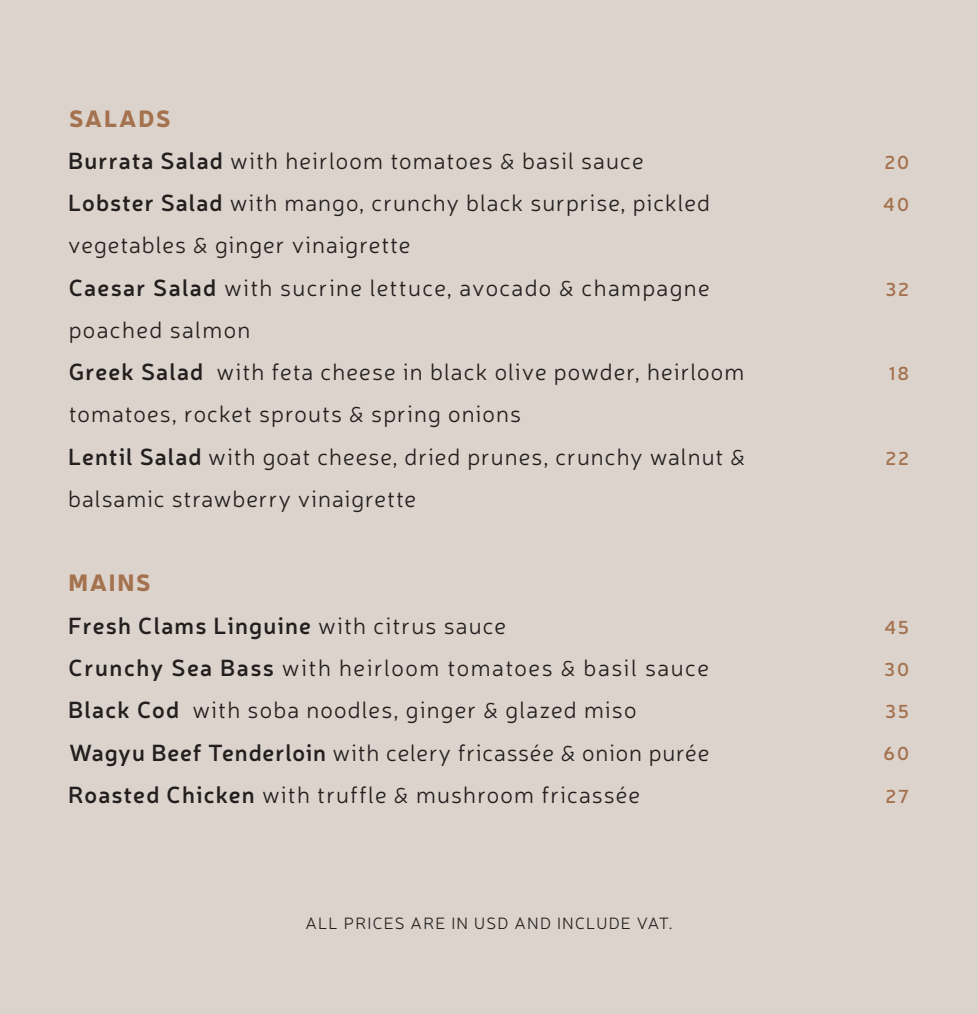
<style>
.page{position:relative;width:978px;height:1014px;background:#fff}
.page>*{position:absolute;margin:0;border:0;box-sizing:border-box;transform-origin:0 0}
.t1{font:300 23.25px/42.3px "Neris";letter-spacing:.045em;color:#241f1f}
.t2{font:300 23.25px "Neris";letter-spacing:.065em;color:#241f1f}
.t3{font:600 23.25px/42.2px "Neris";letter-spacing:.05em;color:#241f1f}
.t4{font:900 23.25px "Neris";letter-spacing:.075em;color:#a5724f}
.t5{font:600 18.75px "Neris";letter-spacing:.1em;color:#a5724f}
.t6{font:300 16.5px "Neris";letter-spacing:.075em;color:#241f1f}
.s1{font-weight:600}
.s2{font-size:21.75px}
.s3{font-weight:900;color:#a5724f}
.s4{font-weight:300}
</style>
<div class="page">
<div style="left:0;top:0;width:978px;height:1013px;background:#dcd4cc"></div>
<p class="t4" style="left:69px;top:101px;width:103px">SALADS</p>
<p class="t1" style="left:68px;top:139px;width:577px"><span class="s1">Burrata Salad</span> with heirloom tomatoes <span class="s2">&amp;</span> basil sauce</p>
<p class="t1" style="left:68px;top:181px;width:643px"><span class="s1">Lobster Salad</span> with mango, crunchy black surprise, pickled vegetables <span class="s2">&amp;</span> ginger vinaigrette</p>
<p class="t1" style="left:69px;top:265px;width:642px"><span class="s1">Caesar Salad</span> with sucrine lettuce, avocado <span class="s2">&amp;</span> champagne poached salmon</p>
<p class="t1" style="left:68px;top:350px;width:679px"><span class="s1">Greek Salad</span> with feta cheese in black olive powder, heirloom tomatoes, rocket sprouts <span class="s2">&amp;</span> spring onions<br><span class="s1">Lentil Salad</span> with goat cheese, dried prunes, crunchy walnut <span class="s2">&amp; </span>balsamic strawberry vinaigrette</p>
<p class="t3" style="left:68px;top:561px;width:439px"><span class="s3">MAINS<br></span>Fresh Clams Linguine <span class="s4">with citrus sauce</span></p>
<p class="t2" style="left:68px;top:652px;width:642px"><span class="s1">Crunchy Sea Bass</span> with heirloom tomatoes <span class="s2">&amp;</span> basil sauce</p>
<p class="t1" style="left:68px;top:688px;width:570px"><span class="s1">Black Cod</span> with soba noodles, ginger <span class="s2">&amp;</span> glazed miso</p>
<p class="t1" style="left:69px;top:730px;width:642px"><span class="s1">Wagyu Beef Tenderloin</span> with celery fricassée <span class="s2">&amp;</span> onion purée</p>
<p class="t1" style="left:68px;top:772px;width:574px"><span class="s1">Roasted Chicken</span> with truffle <span class="s2">&amp;</span> mushroom fricassée</p>
<p class="t6" style="left:305px;top:912px;width:369px">ALL PRICES ARE IN USD AND INCLUDE VAT.</p>
<p class="t5" style="left:884px;top:149px;width:26px">20</p>
<p class="t5" style="left:883px;top:192px;width:27px">40</p>
<p class="t5" style="left:885px;top:276px;width:25px">32</p>
<p class="t5" style="left:889px;top:360px;width:22px">18</p>
<p class="t5" style="left:885px;top:445px;width:25px">22</p>
<p class="t5" style="left:884px;top:614px;width:26px">45</p>
<p class="t5" style="left:884px;top:656px;width:26px">30</p>
<p class="t5" style="left:885px;top:698px;width:25px">35</p>
<p class="t5" style="left:884px;top:740px;width:27px">60</p>
<p class="t5" style="left:885px;top:782px;width:25px">27</p>
</div>
